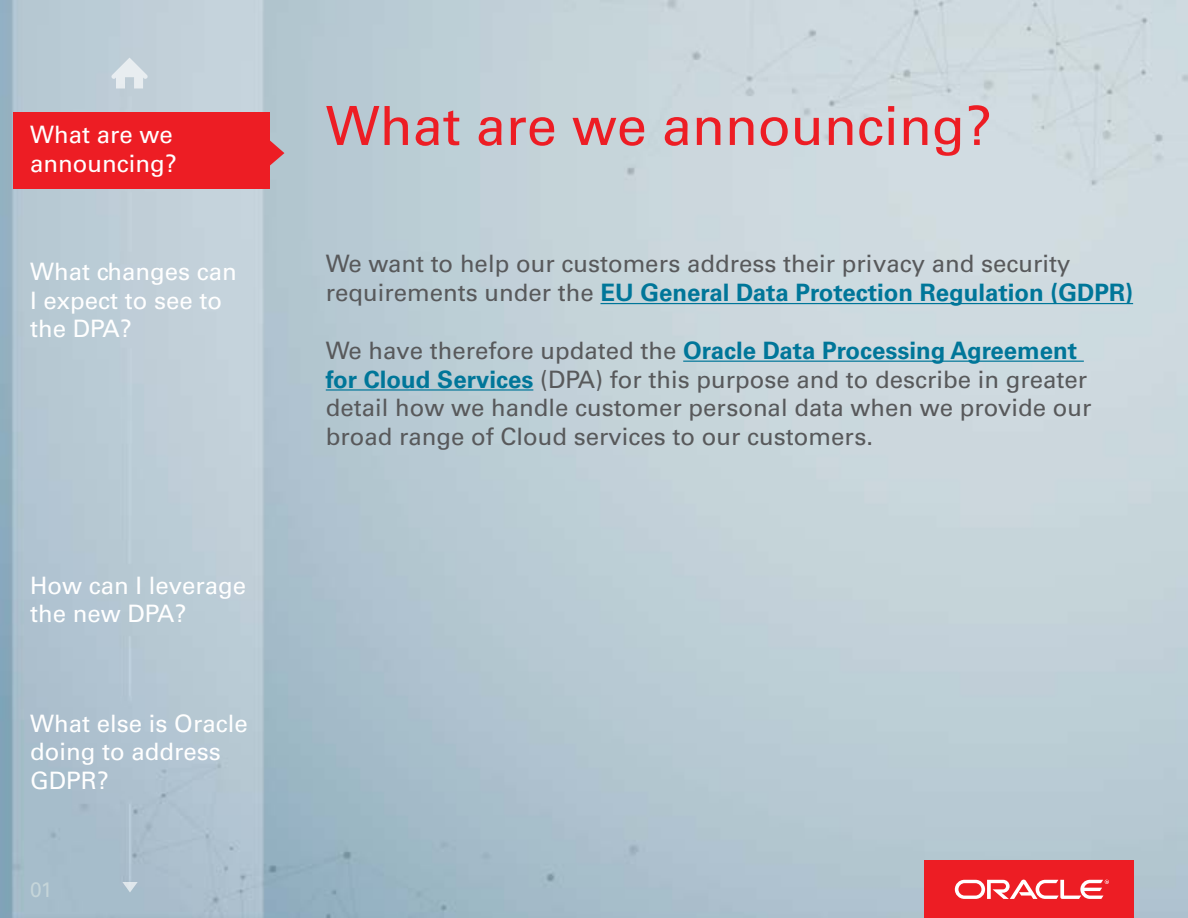
<style>
.page{position:relative;width:1188px;height:918px;background:#fff}
.page>*{position:absolute;margin:0;border:0;box-sizing:border-box;transform-origin:0 0}
.t1{font:54px "Univers LT Std";color:#ed1d24}
.t2{font:24px/28.8px "Univers LT Std";color:#58595b}
.t3{font:24px/28.8px "Univers LT Std";color:#fff}
.t4{font:21px "Univers LT Std";color:#c5d5d9}
.s1{font-weight:700;color:#007699}
</style>
<div class="page">
<img style="left:0;top:0;width:1188px;height:918px">
<hr style="left:601px;top:303px;width:532px;height:1px;background:#007699">
<svg style="left:111px;top:58px;width:37px;height:31px"></svg>
<div style="left:13px;top:113px;width:256px;height:76px;background:#ed1d24"></div>
<svg style="left:269px;top:140px;width:15px;height:26px"></svg>
<div style="left:425px;top:245px;width:450px;height:38px;background:#c6d5da"></div>
<hr style="left:326px;top:389px;width:207px;height:2px;background:#007699">
<div style="left:320px;top:391px;width:119px;height:36px;background:#b6c8d2"></div>
<hr style="left:683px;top:361px;width:401px;height:1px;background:#007699">
<div style="left:677px;top:365px;width:421px;height:31px;background:#ced9df"></div>
<svg style="left:122px;top:882px;width:16px;height:10px"></svg>
<div style="left:925px;top:861px;width:209px;height:57px;background:#ed1d24"></div>
<svg style="left:955px;top:880px;width:154px;height:19px"></svg>
<p class="t3" style="left:30px;top:121px;width:144px">What are we</p>
<p class="t3" style="left:30px;top:149px;width:148px">announcing?</p>
<p class="t3" style="left:30px;top:257px;width:208px">What changes can<br>I expect to see to the DPA?</p>
<p class="t3" style="left:30px;top:571px;width:218px">How can I leverage the new DPA?</p>
<p class="t3" style="left:30px;top:709px;width:219px">What else is Oracle doing to address<br>GDPR?</p>
<p class="t4" style="left:30px;top:877px;width:24px">01</p>
<h1 class="t1" style="left:326px;top:94px;width:668px">What are we announcing?</h1>
<p class="t2" style="left:326px;top:250px;width:809px">We want to help our customers address their privacy and security requirements under the <span class="s1">EU General Data Protection Regulation (GDPR)</span></p>
<p class="t2" style="left:326px;top:336px;width:763px">We have therefore updated the <span class="s1">Oracle Data Processing Agreement for Cloud Services</span> (DPA) for this purpose and to describe in greater</p>
<p class="t2" style="left:326px;top:394px;width:767px">detail how we handle customer personal data when we provide our broad range of Cloud services to our customers.</p>
</div>
